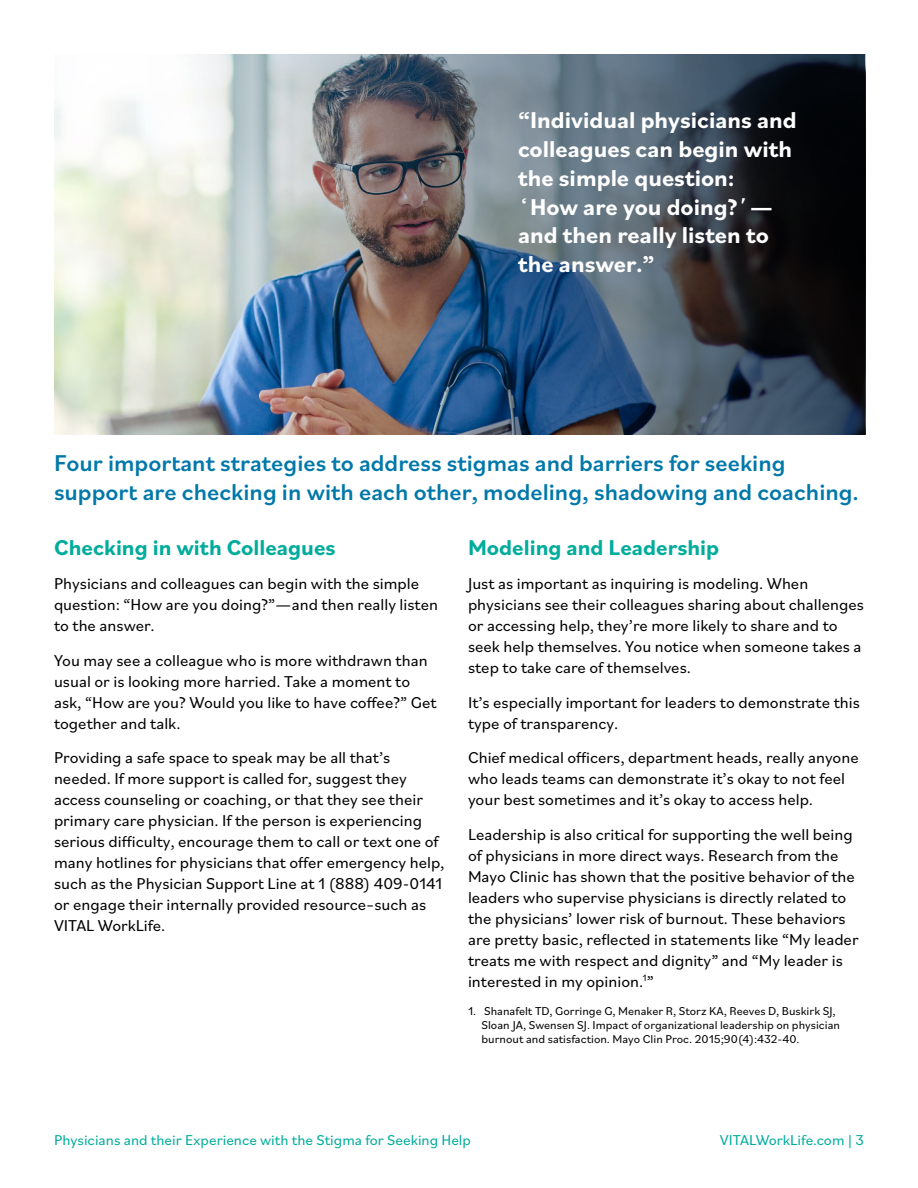
<style>
.page{position:relative;width:918px;height:1188px;background:#fff}
.page>*{position:absolute;margin:0;border:0;box-sizing:border-box;transform-origin:0 0}
.t1{font:500 24px/28.8px "Bilo";color:#0078a9}
.t2{font:700 24px/28.8px "Bilo";color:#fff}
.t3{font:700 22.5px "Bilo";color:#00ac9b}
.t4{font:16.5px/21px "Bilo";color:#000}
.t5{font:15px "Bilo";color:#00ac9b}
.t6{font:12px/14.4px "Bilo";color:#000}
</style>
<div class="page">
<img style="left:148px;top:54px;width:717px;height:381px">
<h1 class="t2" style="left:518px;top:105px;width:280px">“Individual physicians and colleagues can begin with the simple question: ʻHow are you doing?ʼ— and then really listen to the answer.”</h1>
<h1 class="t1" style="left:54px;top:448px;width:806px">Four important strategies to address stigmas and barriers for seeking support are checking in with each other, modeling, shadowing and coaching.</h1>
<h2 class="t3" style="left:54px;top:532px;width:283px">Checking in with Colleagues</h2>
<p class="t4" style="left:54px;top:573px;width:386px">Physicians and colleagues can begin with the simple question: “How are you doing?”—and then really listen to the answer.</p>
<p class="t4" style="left:54px;top:649px;width:384px">You may see a colleague who is more withdrawn than usual or is looking more harried. Take a moment to ask, “How are you? Would you like to have coffee?” Get together and talk.</p>
<p class="t4" style="left:54px;top:747px;width:392px">Providing a safe space to speak may be all that’s needed. If more support is called for, suggest they access counseling or coaching, or that they see their primary care physician. If the person is experiencing serious difficulty, encourage them to call or text one of many hotlines for physicians that offer emergency help, such as the Physician Support Line at 1 (888) 409-0141 or engage their internally provided resource–such as VITAL WorkLife.</p>
<h2 class="t3" style="left:468px;top:532px;width:253px">Modeling and Leadership</h2>
<p class="t4" style="left:468px;top:573px;width:398px">Just as important as inquiring is modeling. When physicians see their colleagues sharing about challenges or accessing help, they’re more likely to share and to seek help themselves. You notice when someone takes a step to take care of themselves.</p>
<p class="t4" style="left:468px;top:691px;width:393px">It’s especially important for leaders to demonstrate this type of transparency.</p>
<p class="t4" style="left:468px;top:747px;width:392px">Chief medical officers, department heads, really anyone who leads teams can demonstrate it’s okay to not feel your best sometimes and it’s okay to access help.</p>
<p class="t4" style="left:468px;top:823px;width:392px">Leadership is also critical for supporting the well being of physicians in more direct ways. Research from the Mayo Clinic has shown that the positive behavior of the leaders who supervise physicians is directly related to the physicians’ lower risk of burnout. These behaviors are pretty basic, reflected in statements like “My leader treats me with respect and dignity” and “My leader is interested in my opinion.<sup>1</sup>”</p>
<p class="t6" style="left:482px;top:1003px;width:360px;text-indent:-14px">1. Shanafelt TD, Gorringe G, Menaker R, Storz KA, Reeves D, Buskirk SJ,<br>Sloan JA, Swensen SJ. Impact of organizational leadership on physician burnout and satisfaction. Mayo Clin Proc. 2015;90(4):432-40.</p>
<p class="t5" style="left:54px;top:1130px;width:419px">Physicians and their Experience with the Stigma for Seeking Help</p>
<p class="t5" style="left:720px;top:1130px;width:146px">VITALWorkLife.com | 3</p>
</div>
